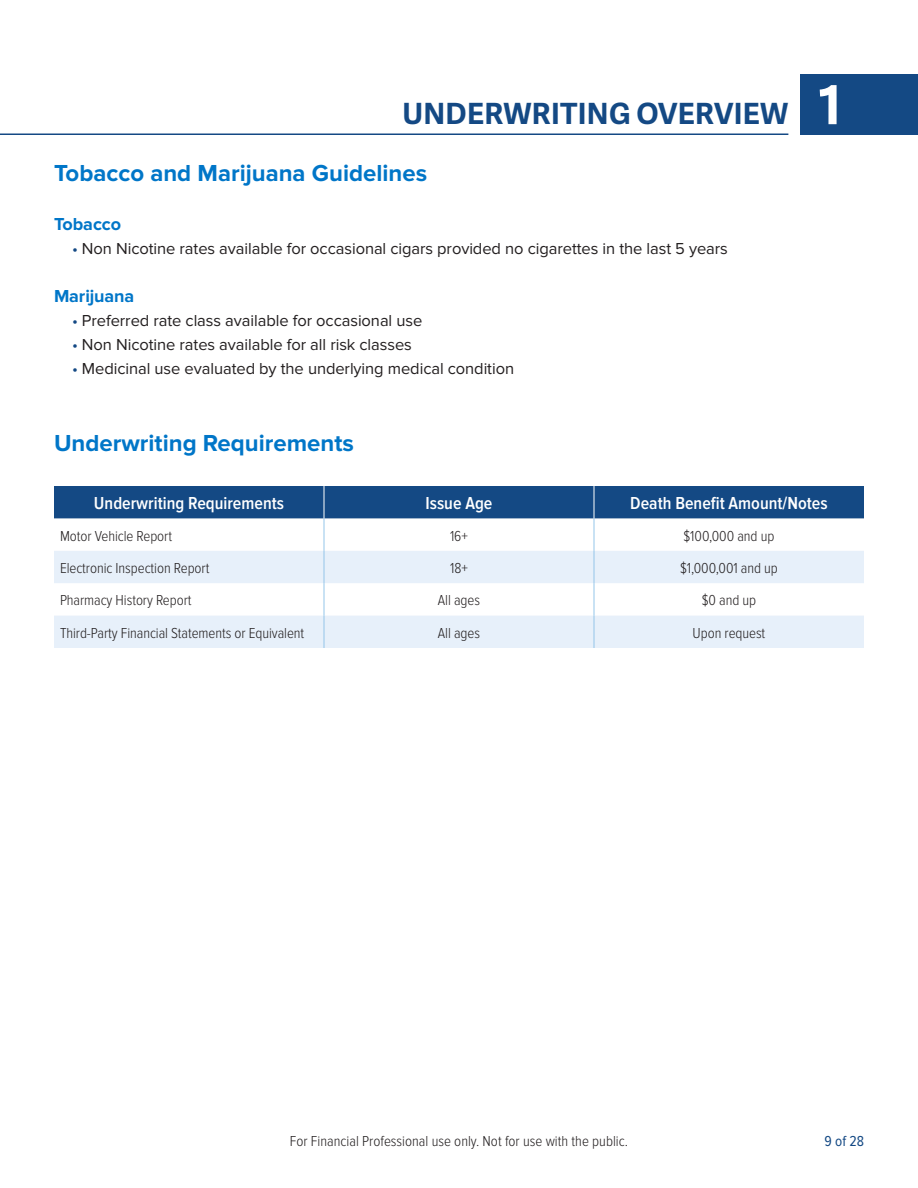
<style>
.page{position:relative;width:918px;height:1188px;background:#fff}
.page>*{position:absolute;margin:0;border:0;box-sizing:border-box;transform-origin:0 0}
.t1{font:700 29.25px "Adelle Sans";letter-spacing:.01em;color:#144984}
.t2{font:700 24px "Proxima Nova";color:#0076c8}
.t3{font:600 18px "Proxima Nova Cond";color:#fff}
.t4{font:700 18px "Proxima Nova";letter-spacing:-.005em;color:#0076c8}
.t5{font:16.5px "Proxima Nova";letter-spacing:-.005em;color:#231f20}
.t6{font:300 15px "Proxima Nova Cond";letter-spacing:-.005em;color:#231f20}
.t7{font:15px "Proxima Nova Cond";color:#144984}
.s1{font-size:54px;color:#fff}
.s2{color:#144984}
</style>
<div class="page">
<hr style="left:0;top:134px;width:788px;height:1px;background:#144984">
<div style="left:800px;top:74px;width:118px;height:61px;background:#144984"></div>
<div style="left:54px;top:486px;width:810px;height:32px;background:#144984"></div>
<svg style="left:54px;top:551px;width:810px;height:97px;fill:#e7f0fa"></svg>
<hr style="left:324px;top:518px;width:1px;height:33px;background:#94c6ea">
<hr style="left:324px;top:551px;width:1px;height:32px;background:#94c6ea">
<hr style="left:324px;top:583px;width:1px;height:33px;background:#94c6ea">
<hr style="left:324px;top:616px;width:1px;height:32px;background:#94c6ea">
<hr style="left:594px;top:518px;width:1px;height:33px;background:#94c6ea">
<hr style="left:594px;top:551px;width:1px;height:32px;background:#94c6ea">
<hr style="left:594px;top:583px;width:1px;height:33px;background:#94c6ea">
<hr style="left:594px;top:616px;width:1px;height:32px;background:#94c6ea">
<hr style="left:324px;top:486px;width:1px;height:32px;background:#fff">
<hr style="left:594px;top:486px;width:1px;height:32px;background:#fff">
<h1 class="t1" style="left:402px;top:92px;width:441px">UNDERWRITING OVERVIEW <span class="s1">1</span></h1>
<h2 class="t2" style="left:54px;top:159px;width:375px">Tobacco and Marijuana Guidelines</h2>
<p class="t4" style="left:54px;top:214px;width:69px">Tobacco</p>
<p class="t5" style="left:72px;top:239px;width:657px"><span class="s2">•</span> Non Nicotine rates available for occasional cigars provided no cigarettes in the last 5 years</p>
<p class="t4" style="left:54px;top:286px;width:82px">Marijuana</p>
<p class="t5" style="left:72px;top:311px;width:352px"><span class="s2">•</span> Preferred rate class available for occasional use</p>
<p class="t5" style="left:72px;top:335px;width:341px"><span class="s2">•</span> Non Nicotine rates available for all risk classes</p>
<p class="t5" style="left:72px;top:359px;width:444px"><span class="s2">•</span> Medicinal use evaluated by the underlying medical condition</p>
<h2 class="t2" style="left:54px;top:429px;width:301px">Underwriting Requirements</h2>
<p class="t3" style="left:94px;top:493px;width:192px">Underwriting Requirements</p>
<p class="t3" style="left:426px;top:493px;width:68px">Issue Age</p>
<p class="t3" style="left:630px;top:493px;width:199px">Death Benefit Amount/Notes</p>
<p class="t6" style="left:60px;top:527px;width:114px">Motor Vehicle Report</p>
<p class="t6" style="left:450px;top:527px;width:19px">16+</p>
<p class="t6" style="left:684px;top:527px;width:92px">$100,000 and up</p>
<p class="t6" style="left:60px;top:560px;width:151px">Electronic Inspection Report</p>
<p class="t6" style="left:450px;top:560px;width:19px">18+</p>
<p class="t6" style="left:680px;top:560px;width:99px">$1,000,001 and up</p>
<p class="t6" style="left:60px;top:592px;width:133px">Pharmacy History Report</p>
<p class="t6" style="left:438px;top:592px;width:44px">All ages</p>
<p class="t6" style="left:702px;top:592px;width:56px">$0 and up</p>
<p class="t6" style="left:60px;top:624px;width:246px">Third-Party Financial Statements or Equivalent</p>
<p class="t6" style="left:438px;top:624px;width:44px">All ages</p>
<p class="t6" style="left:693px;top:624px;width:74px">Upon request</p>
<p class="t6" style="left:290px;top:1132px;width:340px">For Financial Professional use only. Not for use with the public.</p>
<p class="t7" style="left:825px;top:1133px;width:41px">9 of 28</p>
</div>
